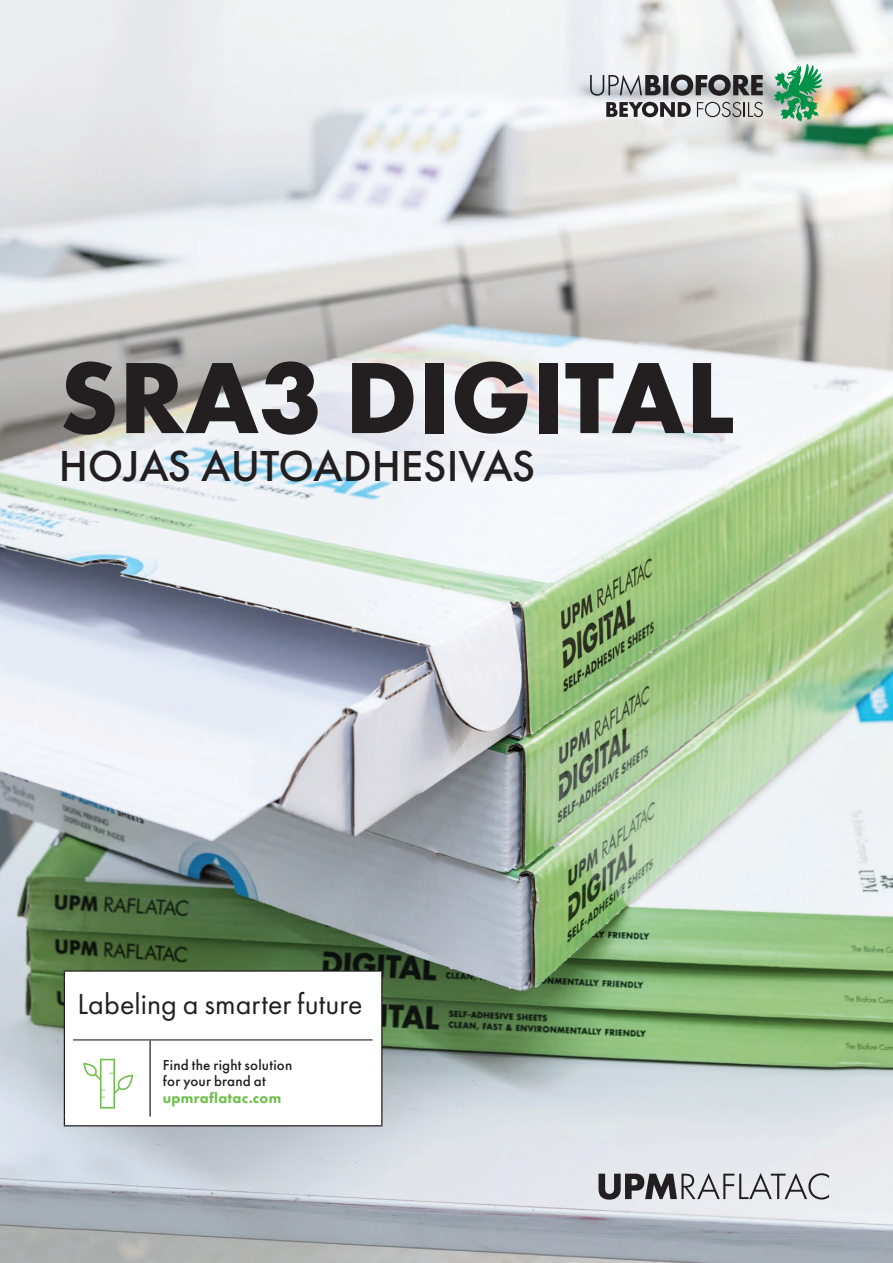
<style>
.page{position:relative;width:893px;height:1263px;background:#fff}
.page>*{position:absolute;margin:0;border:0;box-sizing:border-box;transform-origin:0 0}
.t1{font:700 105px "Futura PT";color:#231f20}
.t2{font:500 45px "Futura PT";color:#231f20}
.grid_head{font:30px "Futura PT";letter-spacing:.005em;color:#231f20}
.grid_body_1{font:500 15px "Futura PT";letter-spacing:.015em;color:#231f20}
.grid_body_1-2{font:800 15px "Futura PT";letter-spacing:.015em;color:#70bf4c}
</style>
<div class="page">
<img style="left:0;top:0;width:893px;height:1263px">
<svg style="left:65px;top:972px;width:316px;height:153px"></svg>
<svg style="left:64px;top:970px;width:9px;height:10px"></svg>
<hr style="left:73px;top:970px;width:77px;height:2px;background:#231f20">
<hr style="left:150px;top:970px;width:222px;height:2px;background:#231f20">
<svg style="left:372px;top:970px;width:10px;height:10px"></svg>
<hr style="left:64px;top:980px;width:1px;height:60px;background:#231f20">
<hr style="left:381px;top:980px;width:1px;height:60px;background:#231f20">
<hr style="left:64px;top:1040px;width:1px;height:76px;background:#231f20">
<hr style="left:381px;top:1040px;width:1px;height:76px;background:#231f20">
<svg style="left:64px;top:1116px;width:9px;height:10px"></svg>
<hr style="left:73px;top:1125px;width:77px;height:1px;background:#231f20">
<hr style="left:150px;top:1125px;width:222px;height:1px;background:#231f20">
<svg style="left:372px;top:1116px;width:10px;height:10px"></svg>
<hr style="left:73px;top:1039px;width:77px;height:1px;background:#231f20">
<hr style="left:150px;top:1039px;width:222px;height:1px;background:#231f20">
<hr style="left:149px;top:1040px;width:2px;height:76px;background:#231f20">
<svg style="left:598px;top:1173px;width:231px;height:27px;background:#a6a7aa"></svg>
<svg style="left:590px;top:75px;width:173px;height:21px;background:#7d7d81"></svg>
<svg style="left:606px;top:102px;width:85px;height:15px"></svg>
<svg style="left:697px;top:102px;width:66px;height:15px"></svg>
<svg style="left:774px;top:64px;width:49px;height:58px;background:#73b78e"></svg>
<svg style="left:83px;top:1059px;width:50px;height:49px"></svg>
<p class="t1" style="left:59px;top:330px;width:677px">SRA3 DIGITAL</p>
<p class="t2" style="left:59px;top:439px;width:478px">HOJAS AUTOADHESIVAS</p>
<p class="grid_head" style="left:77px;top:986px;width:287px">Labeling a smarter future</p>
<p class="grid_body_1" style="left:163px;top:1055px;width:131px">Find the right solution</p>
<p class="grid_body_1" style="left:163px;top:1072px;width:104px">for your brand at</p>
<p class="grid_body_1-2" style="left:163px;top:1088px;width:120px">upmraflatac.com</p>
</div>
